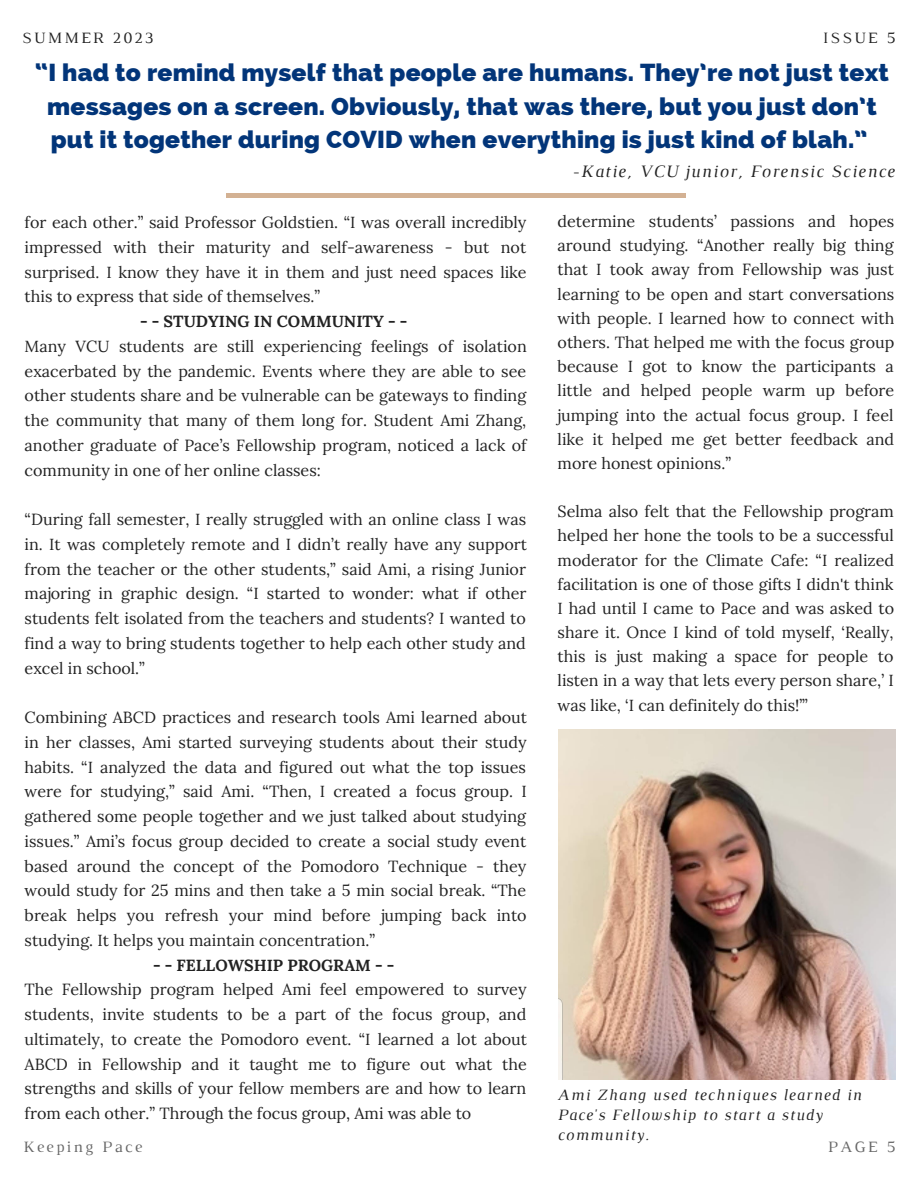
<style>
.page{position:relative;width:918px;height:1188px;background:#fff}
.page>*{position:absolute;margin:0;border:0;box-sizing:border-box;transform-origin:0 0}
.t1{font:800 24.6px/33.9px "Raleway";letter-spacing:.01em;color:#023579;text-align:center}
.t2{font:italic 17.7px "Luthier";letter-spacing:.07em;color:#222}
.t3{font:16.2px "Luthier";letter-spacing:.14em;color:#222}
.t4{font:16.05px/24.8px "Lora";color:#222;text-align:justify}
.t5{font:italic 16.05px/19.8px "Luthier";letter-spacing:.07em;color:#222}
.t6{font:700 16.05px "Lora";color:#222}
.t7{font:16.05px "Luthier";letter-spacing:.14em;color:#666}
</style>
<div class="page">
<img style="left:559px;top:730px;width:336px;height:350px">
<hr style="left:227px;top:194px;width:459px;height:3px;background:#d3b193">
<p class="t3" style="left:22px;top:32px;width:133px">SUMMER 2023</p>
<p class="t3" style="left:823px;top:32px;width:74px">ISSUE 5</p>
<p class="t1" style="left:35px;top:55px;width:855px">“I had to remind myself that people are humans. They’re not just text messages on a screen. Obviously, that was there, but you just don’t put it together during COVID when everything is just kind of blah.”</p>
<p class="t2" style="left:573px;top:165px;width:323px">-Katie, VCU junior, Forensic Science</p>
<p class="t4" style="left:558px;top:209px;width:338px;line-height:24.2px">determine students’ passions and hopes around studying. “Another really big thing that I took away from Fellowship was just learning to be open and start conversations with people. I learned how to connect with others. That helped me with the focus group because I got to know the participants a little and helped people warm up before jumping into the actual focus group. I feel like it helped me get better feedback and more honest opinions.”</p>
<p class="t4" style="left:558px;top:499px;width:338px;line-height:24.2px">Selma also felt that the Fellowship program helped her hone the tools to be a successful moderator for the Climate Cafe: “I realized facilitation is one of those gifts I didn't think I had until I came to Pace and was asked to share it. Once I kind of told myself, ‘Really, this is just making a space for people to listen in a way that lets every person share,’ I was like, ‘I can definitely do this!’”</p>
<p class="t4" style="left:25px;top:210px;width:503px">for each other.” said Professor Goldstien. “I was overall incredibly impressed with their maturity and self-awareness - but not surprised. I know they have it in them and just need spaces like this to express that side of themselves.”</p>
<p class="t6" style="left:140px;top:311px;width:269px">- - STUDYING IN COMMUNITY - -</p>
<p class="t4" style="left:25px;top:334px;width:504px">Many VCU students are still experiencing feelings of isolation exacerbated by the pandemic. Events where they are able to see other students share and be vulnerable can be gateways to finding the community that many of them long for. Student Ami Zhang, another graduate of Pace’s Fellowship program, noticed a lack of community in one of her online classes:</p>
<p class="t4" style="left:25px;top:507px;width:504px">“During fall semester, I really struggled with an online class I was in. It was completely remote and I didn’t really have any support from the teacher or the other students,” said Ami, a rising Junior majoring in graphic design. “I started to wonder: what if other students felt isolated from the teachers and students? I wanted to find a way to bring students together to help each other study and excel in school.”</p>
<p class="t4" style="left:25px;top:705px;width:504px">Combining ABCD practices and research tools Ami learned about in her classes, Ami started surveying students about their study habits. “I analyzed the data and figured out what the top issues were for studying,” said Ami. “Then, I created a focus group. I gathered some people together and we just talked about studying issues.” Ami’s focus group decided to create a social study event based around the concept of the Pomodoro Technique - they would study for 25 mins and then take a 5 min social break. “The break helps you refresh your mind before jumping back into studying. It helps you maintain concentration.”</p>
<p class="t6" style="left:153px;top:954px;width:243px">- - FELLOWSHIP PROGRAM - -</p>
<p class="t4" style="left:25px;top:977px;width:504px">The Fellowship program helped Ami feel empowered to survey students, invite students to be a part of the focus group, and ultimately, to create the Pomodoro event. “I learned a lot about ABCD in Fellowship and it taught me to figure out what the strengths and skills of your fellow members are and how to learn from each other.” Through the focus group, Ami was able to</p>
<p class="t5" style="left:558px;top:1086px;width:305px">Ami Zhang used techniques learned in<br>Pace's Fellowship to start a study community.</p>
<p class="t7" style="left:24px;top:1141px;width:120px">Keeping Pace</p>
<p class="t7" style="left:828px;top:1141px;width:69px">PAGE 5</p>
</div>
